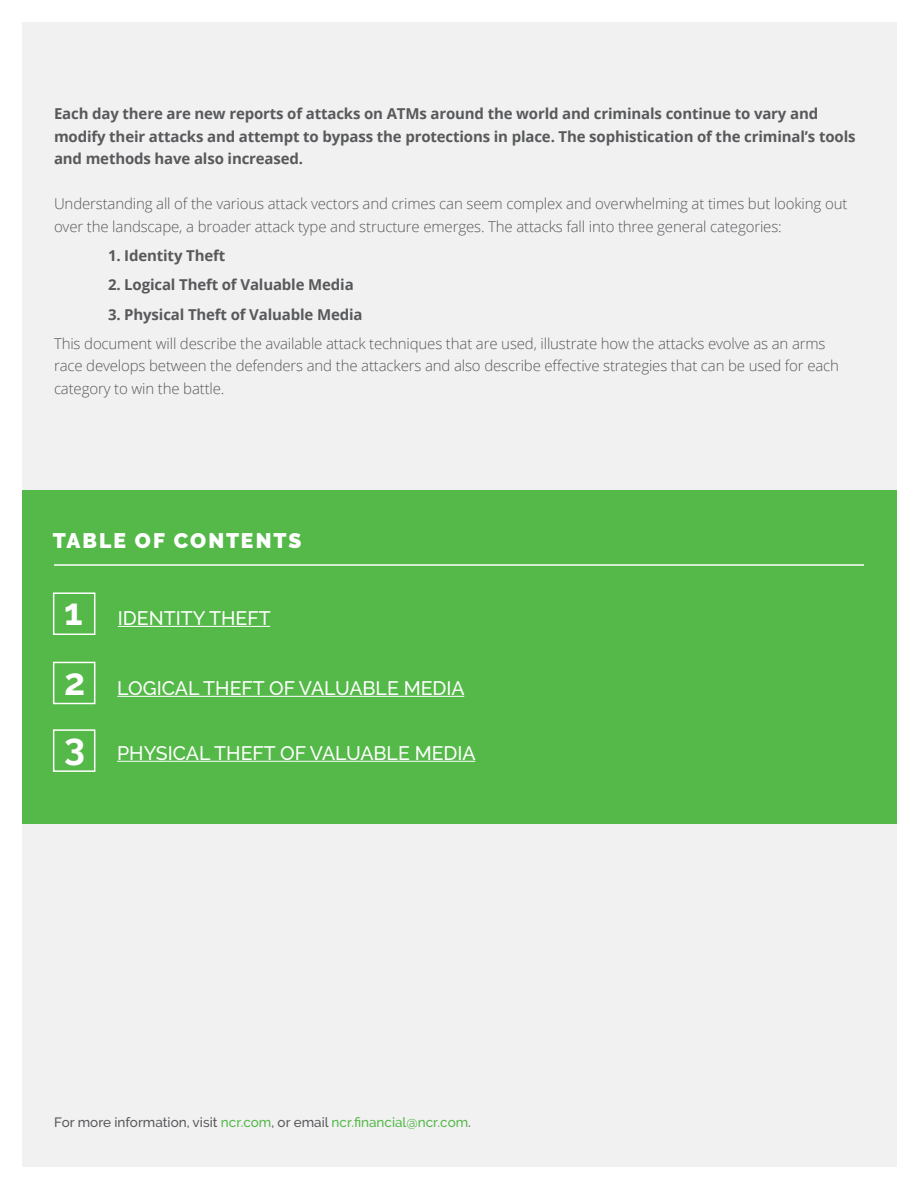
<style>
.page{position:relative;width:918px;height:1188px;background:#fff}
.page>*{position:absolute;margin:0;border:0;box-sizing:border-box;transform-origin:0 0}
.t1{font:700 37.5px "Raleway";color:#fff}
.t2{font:900 21px "Raleway";letter-spacing:.09em;color:#fff}
.t3{font:500 19.5px "Raleway";color:#fff}
.t4{font:300 15px/22.5px "Open Sans";letter-spacing:-.01em;color:#58595b}
.t5{font:700 15px/22.5px "Open Sans";letter-spacing:-.01em;color:#58595b}
.t6{font:500 13.5px "Raleway";color:#58595b}
.s1{color:#54b948}
</style>
<div class="page">
<div style="left:22px;top:22px;width:874px;height:1144px;background:#f1f1f2"></div>
<div style="left:22px;top:490px;width:874px;height:334px;background:#54b948"></div>
<div style="left:53px;top:592px;width:42px;height:43px;border:2px solid #fff"></div>
<div style="left:53px;top:662px;width:42px;height:42px;border:2px solid #fff"></div>
<div style="left:53px;top:729px;width:42px;height:43px;border:2px solid #fff"></div>
<hr style="left:118px;top:626px;width:152px;height:1px;background:#fff">
<hr style="left:117px;top:696px;width:347px;height:1px;background:#fff">
<hr style="left:117px;top:761px;width:358px;height:1px;background:#fff">
<hr style="left:54px;top:564px;width:810px;height:2px;background:#fff">
<p class="t5" style="left:54px;top:102px;width:803px">Each day there are new reports of attacks on ATMs around the world and criminals continue to vary and modify their attacks and attempt to bypass the protections in place. The sophistication of the criminal’s tools and methods have also increased.</p>
<p class="t4" style="left:54px;top:192px;width:795px">Understanding all of the various attack vectors and crimes can seem complex and overwhelming at times but looking out over the landscape, a broader attack type and structure emerges. The attacks fall into three general categories:</p>
<p class="t5" style="left:108px;top:244px;width:119px">1. Identity Theft</p>
<p class="t5" style="left:108px;top:273px;width:247px">2. Logical Theft of Valuable Media</p>
<p class="t5" style="left:108px;top:303px;width:256px">3. Physical Theft of Valuable Media</p>
<p class="t4" style="left:54px;top:332px;width:787px">This document will describe the available attack techniques that are used, illustrate how the attacks evolve as an arms race develops between the defenders and the attackers and also describe effective strategies that can be used for each category to win the battle.</p>
<h2 class="t2" style="left:53px;top:528px;width:250px">TABLE OF CONTENTS</h2>
<h1 class="t1" style="left:64px;top:590px;width:20px">1</h1>
<h3 class="t3" style="left:118px;top:607px;width:154px">IDENTITY THEFT</h3>
<h1 class="t1" style="left:64px;top:660px;width:23px">2</h1>
<h3 class="t3" style="left:117px;top:677px;width:349px">LOGICAL THEFT OF VALUABLE MEDIA</h3>
<h1 class="t1" style="left:64px;top:725px;width:22px">3</h1>
<h3 class="t3" style="left:117px;top:742px;width:360px">PHYSICAL THEFT OF VALUABLE MEDIA</h3>
<p class="t6" style="left:54px;top:1114px;width:418px">For more information, visit <span class="s1">ncr.com</span>, or email <span class="s1">ncr.financial@ncr.com</span>.</p>
</div>
